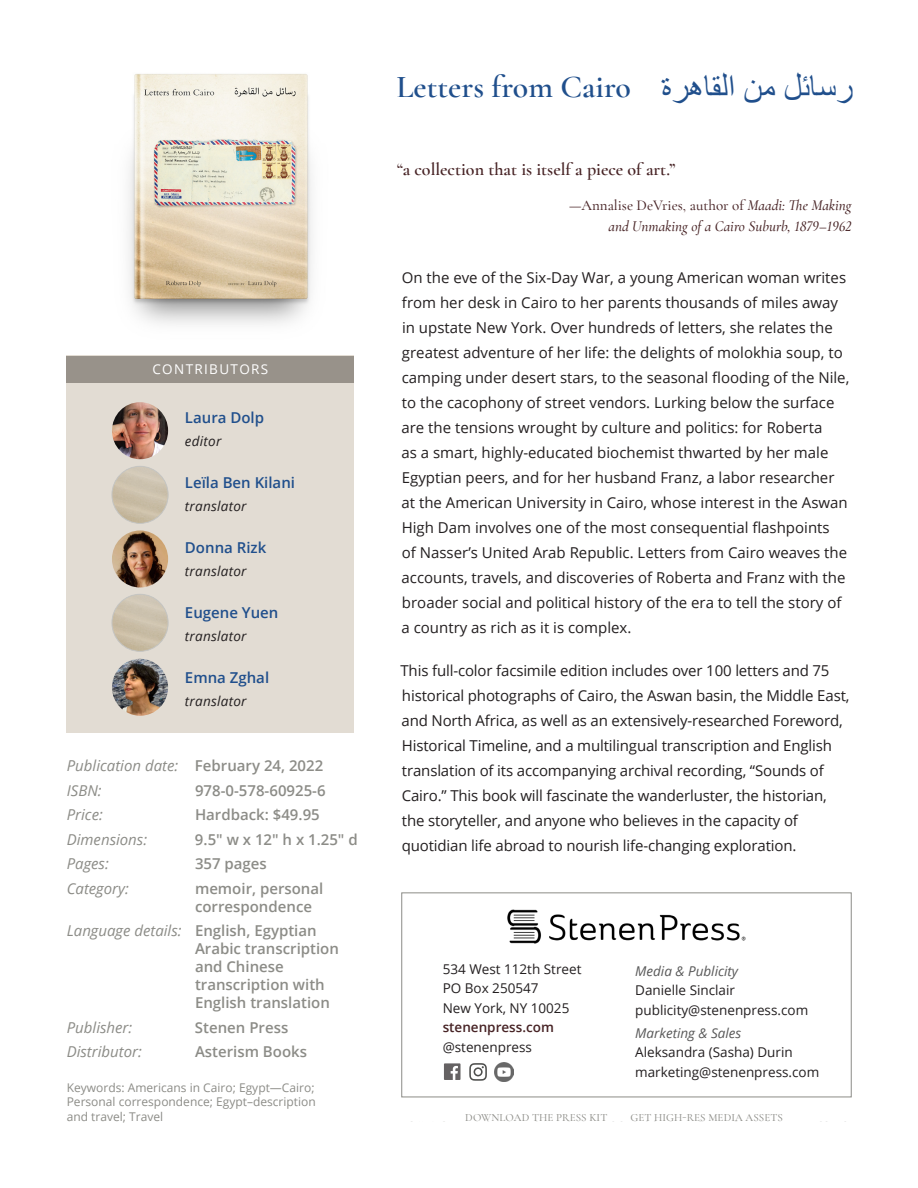
<style>
.page{position:relative;width:918px;height:1188px;background:#fff}
.page>*{position:absolute;margin:0;border:0;box-sizing:border-box;transform-origin:0 0}
.t1{font:34.5px "Times New Roman";color:#204f8c}
.page_title_-_book_title{font:600 31.8px "Cormorant Garamond";color:#204f8c}
.review_quote{font:600 18px "Cormorant Garamond";color:#472325}
.body{font:15px/25px "Open Sans";color:#231f20}
.pricing{font:600 15px/18px "Open Sans";color:#8c8c87}
.pricing-2{font:italic 15px "Open Sans";color:#8c8c87}
.review_quote_attribution{font:italic 500 15px/21px "Cormorant Garamond";color:#472325;text-align:right}
.sidebar_-_subhead{font:600 15px "Open Sans";color:#204f8c}
.sidebar_-_body{font:13.5px "Open Sans";color:#231f20}
.sidebar_-_role{font:italic 13.5px "Open Sans";letter-spacing:.02em;color:#231f20}
.sidebar_-_body-2{font:italic 13.5px "Open Sans";color:#595959}
.sidebar_-_body-3{font:600 13.5px "Open Sans";color:#472325}
.sidebar_-_headline{font:13.5px "Open Sans";letter-spacing:.1em;color:#fff}
.body-2{font:12px/14.4px "Open Sans";color:#8c8c87;text-align:justify}
.t2{font:500 10.95px "Cormorant Garamond";letter-spacing:.01em;color:#8c8c87}
.s1{font-weight:600;font-style:normal}
.s2{font-weight:400;font-style:italic}
.s3{font-style:normal}
</style>
<div class="page">
<div style="left:67px;top:355px;width:287px;height:377px;background:#e2dcd3"></div>
<img style="left:112px;top:402px;width:56px;height:57px;border-radius:28px">
<img style="left:112px;top:466px;width:56px;height:56px">
<div style="left:112px;top:466px;width:56px;height:58px;border:1px solid #c6c6c3;border-radius:50%"></div>
<img style="left:112px;top:594px;width:56px;height:56px">
<div style="left:112px;top:594px;width:56px;height:58px;border:1px solid #c6c6c3;border-radius:50%"></div>
<img style="left:112px;top:530px;width:56px;height:58px;border-radius:28px">
<img style="left:112px;top:659px;width:56px;height:57px;border-radius:28px">
<img style="left:128px;top:74px;width:184px;height:251px">
<div style="left:67px;top:356px;width:287px;height:27px;background:#98928a"></div>
<img style="left:507px;top:909px;width:239px;height:35px">
<div style="left:401px;top:893px;width:451px;height:204px;border:1px solid #8c8c87"></div>
<div style="left:444px;top:1063px;width:17px;height:17px;background:#656263"></div>
<svg style="left:451px;top:1066px;width:7px;height:14px"></svg>
<svg style="left:469px;top:1063px;width:18px;height:18px"></svg>
<img style="left:495px;top:1063px;width:19px;height:18px">
<p class="sidebar_-_headline" style="left:152px;top:360px;width:117px">CONTRIBUTORS</p>
<p class="sidebar_-_subhead" style="left:185px;top:407px;width:81px">Laura Dolp</p>
<p class="sidebar_-_role" style="left:185px;top:432px;width:38px">editor</p>
<p class="sidebar_-_subhead" style="left:185px;top:472px;width:112px">Leïla Ben Kilani</p>
<p class="sidebar_-_role" style="left:185px;top:497px;width:63px">translator</p>
<p class="sidebar_-_subhead" style="left:185px;top:537px;width:83px">Donna Rizk</p>
<p class="sidebar_-_role" style="left:185px;top:562px;width:63px">translator</p>
<p class="sidebar_-_subhead" style="left:185px;top:602px;width:95px">Eugene Yuen</p>
<p class="sidebar_-_role" style="left:185px;top:627px;width:63px">translator</p>
<p class="sidebar_-_subhead" style="left:185px;top:667px;width:86px">Emna Zghal</p>
<p class="sidebar_-_role" style="left:185px;top:692px;width:63px">translator</p>
<p class="pricing-2" style="left:67px;top:756px;width:258px">Publication date: <span class="s1">February 24, 2022</span></p>
<p class="pricing-2" style="left:67px;top:780px;width:36px">ISBN:</p>
<p class="pricing" style="left:195px;top:781px;width:132px">978-0-578-60925-6</p>
<p class="pricing-2" style="left:67px;top:805px;width:38px">Price:</p>
<p class="pricing" style="left:195px;top:806px;width:126px">Hardback: $49.95</p>
<p class="pricing-2" style="left:67px;top:829px;width:82px">Dimensions:</p>
<p class="pricing" style="left:195px;top:830px;width:164px">9.5″ w x 12″ h x 1.25″ d</p>
<p class="pricing-2" style="left:67px;top:854px;width:44px">Pages:</p>
<p class="pricing" style="left:195px;top:854px;width:73px">357 pages</p>
<p class="pricing-2" style="left:67px;top:878px;width:64px">Category:</p>
<p class="pricing" style="left:195px;top:879px;width:130px">memoir, personal correspondence</p>
<p class="pricing" style="left:195px;top:921px;width:146px;text-indent:-128px"><span class="s2">Language details:</span> English, Egyptian<br>Arabic transcription and Chinese transcription with<br>English translation</p>
<p class="pricing-2" style="left:67px;top:1017px;width:67px">Publisher:</p>
<p class="pricing" style="left:195px;top:1018px;width:95px">Stenen Press</p>
<p class="pricing-2" style="left:67px;top:1041px;width:77px">Distributor:</p>
<p class="pricing" style="left:195px;top:1042px;width:114px">Asterism Books</p>
<p class="body-2" style="left:67px;top:1080px;width:251px">Keywords: Americans in Cairo; Egypt—Cairo; Personal correspondence; Egypt–description and travel; Travel</p>
<p class="page_title_-_book_title" style="left:396px;top:67px;width:236px">Letters from Cairo</p>
<p class="t1" style="left:662px;top:66px;width:192px">رسا ئلمنا ل ق اهرة</p>
<p class="review_quote" style="left:397px;top:158px;width:280px">“a collection that is itself a piece of art.”</p>
<p class="review_quote_attribution" style="left:569px;top:194px;width:284px"><span class="s3">—Annalise DeVries, author of</span> Maadi: The Making and Unmaking of a Cairo Suburb, 1879–1962</p>
<p class="body" style="left:402px;top:264px;width:449px">On the eve of the Six-Day War, a young American woman writes from her desk in Cairo to her parents thousands of miles away in upstate New York. Over hundreds of letters, she relates the greatest adventure of her life: the delights of molokhia soup, to camping under desert stars, to the seasonal flooding of the Nile, to the cacophony of street vendors. Lurking below the surface are the tensions wrought by culture and politics: for Roberta<br>as a smart, highly-educated biochemist thwarted by her male Egyptian peers, and for her husband Franz, a labor researcher at the American University in Cairo, whose interest in the Aswan High Dam involves one of the most consequential flashpoints<br>of Nasser’s United Arab Republic. Letters from Cairo weaves the accounts, travels, and discoveries of Roberta and Franz with the broader social and political history of the era to tell the story of a country as rich as it is complex.</p>
<p class="body" style="left:400px;top:658px;width:451px">This full-color facsimile edition includes over 100 letters and 75 historical photographs of Cairo, the Aswan basin, the Middle East, and North Africa, as well as an extensively-researched Foreword, Historical Timeline, and a multilingual transcription and English translation of its accompanying archival recording, “Sounds of Cairo.” This book will fascinate the wanderluster, the historian, the storyteller, and anyone who believes in the capacity of quotidian life abroad to nourish life-changing exploration.</p>
<p class="sidebar_-_body" style="left:443px;top:959px;width:140px">534 West 112th Street</p>
<p class="sidebar_-_body" style="left:443px;top:979px;width:97px">PO Box 250547</p>
<p class="sidebar_-_body" style="left:443px;top:998px;width:128px">New York, NY 10025</p>
<p class="sidebar_-_body-3" style="left:443px;top:1018px;width:113px">stenenpress.com</p>
<p class="sidebar_-_body" style="left:443px;top:1037px;width:91px">@stenenpress</p>
<p class="sidebar_-_body-2" style="left:635px;top:962px;width:105px">Media &amp; Publicity</p>
<p class="sidebar_-_body" style="left:635px;top:981px;width:101px">Danielle Sinclair</p>
<p class="sidebar_-_body" style="left:635px;top:1001px;width:175px">publicity@stenenpress.com</p>
<p class="sidebar_-_body-2" style="left:635px;top:1024px;width:108px">Marketing &amp; Sales</p>
<p class="sidebar_-_body" style="left:635px;top:1043px;width:159px">Aleksandra (Sasha) Durin</p>
<p class="sidebar_-_body" style="left:635px;top:1063px;width:186px">marketing@stenenpress.com</p>
<p class="t2" style="left:400px;top:1110px;width:450px">DOWNLOAD THIS KIT DOWNLOAD THIS SAL S SHEET GET HIGH-RES MEDIA ASSETS</p>
<p class="t2" style="left:465px;top:1110px;width:144px">DOWNLOAD THE PRESS KIT</p>
<p class="t2" style="left:631px;top:1110px;width:154px">GET HIGH-RES MEDIA ASSETS</p>
</div>
